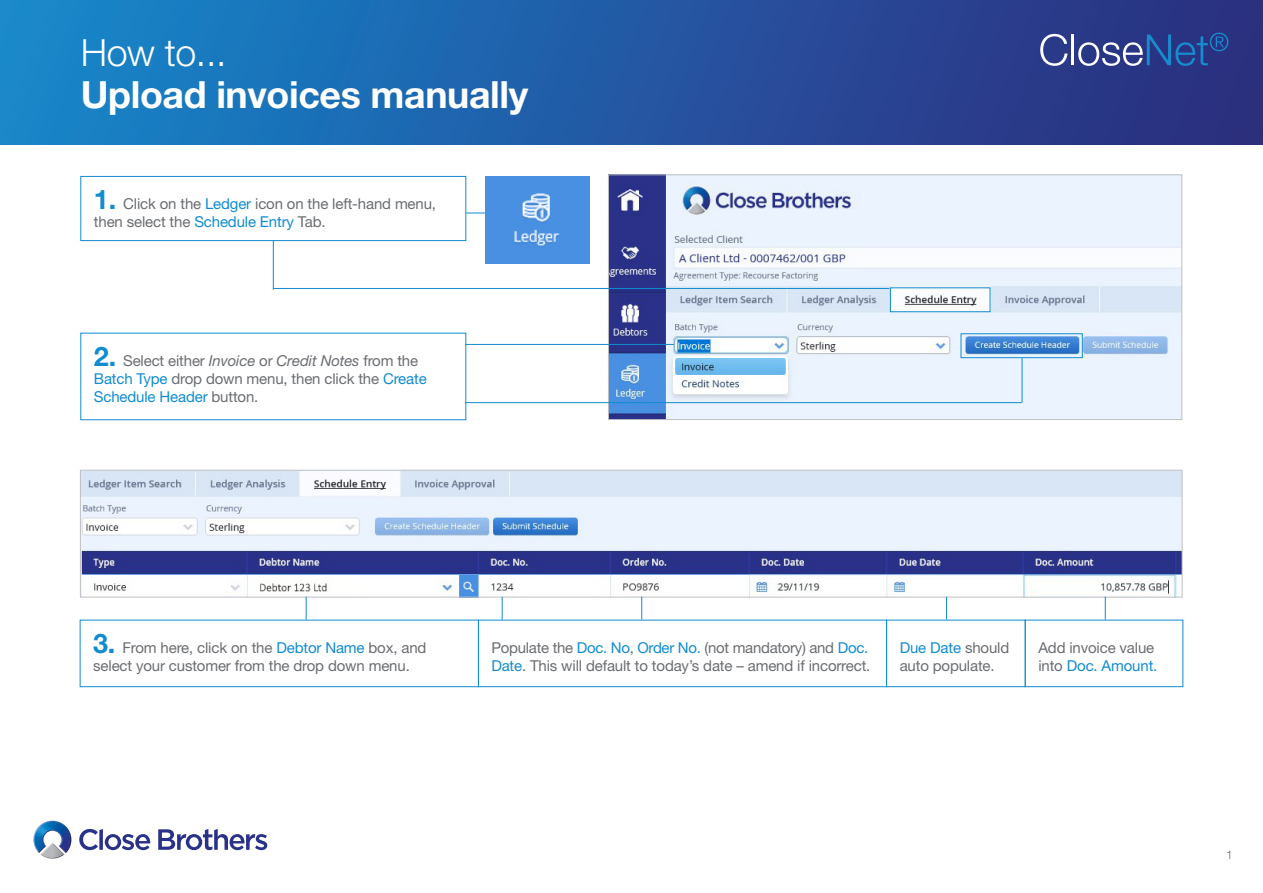
<style>
.page{position:relative;width:1263px;height:893px;background:#fff}
.page>*{position:absolute;margin:0;border:0;box-sizing:border-box;transform-origin:0 0}
.t1{font:700 37.5px "Helvetica Neue LT Std";letter-spacing:-.01em;color:#fff}
.t2{font:300 37.5px "Helvetica Neue LT Std";color:#fff}
.t3{font:15px/18px "Helvetica Neue LT Std";letter-spacing:-.01em;color:#6a6d71}
.t4{font:300 12px "Helvetica Neue LT Std";color:#6a6d71}
.s1{font-weight:700;font-size:27px;color:#118ccf}
.s2{color:#118ccf}
.s3{font-style:italic}
</style>
<div class="page">
<div style="left:0;top:0;width:1263px;height:145px;background:linear-gradient(to right,#1788cc,#2e2a7c)"></div>
<svg style="left:79px;top:829px;width:72px;height:21px"></svg>
<svg style="left:158px;top:829px;width:109px;height:21px"></svg>
<svg style="left:33px;top:821px;width:38px;height:38px"></svg>
<svg style="left:1040px;top:34px;width:27px;height:32px"></svg>
<hr style="left:1071px;top:35px;width:3px;height:30px;background:#fff">
<svg style="left:1078px;top:33px;width:150px;height:33px;background:#3b5499"></svg>
<img style="left:485px;top:176px;width:104px;height:87px">
<img style="left:610px;top:176px;width:570px;height:242px">
<div style="left:608px;top:174px;width:574px;height:246px;border:1px solid #bfc0c3"></div>
<img style="left:82px;top:472px;width:1098px;height:123px">
<div style="left:80px;top:470px;width:1102px;height:127px;border:1px solid #bfc0c3"></div>
<svg style="left:466px;top:213px;width:19px;height:1px"></svg>
<hr style="left:273px;top:288px;width:616px;height:1px;background:#118ccf">
<div style="left:80px;top:176px;width:386px;height:65px;border:1px solid #118ccf"></div>
<div style="left:80px;top:620px;width:399px;height:67px;border:1px solid #118ccf"></div>
<div style="left:478px;top:620px;width:409px;height:67px;border:1px solid #118ccf"></div>
<div style="left:886px;top:620px;width:139px;height:67px;border:1px solid #118ccf"></div>
<div style="left:1025px;top:620px;width:158px;height:67px;border:1px solid #118ccf"></div>
<div style="left:890px;top:287px;width:100px;height:25px;border:1px solid #118ccf"></div>
<hr style="left:273px;top:240px;width:1px;height:50px;background:#118ccf">
<hr style="left:465px;top:344px;width:209px;height:1px;background:#118ccf">
<hr style="left:465px;top:402px;width:557px;height:1px;background:#118ccf">
<div style="left:961px;top:333px;width:122px;height:25px;border:1px solid #118ccf"></div>
<hr style="left:1022px;top:358px;width:1px;height:44px;background:#118ccf">
<svg style="left:306px;top:597px;width:1px;height:23px"></svg>
<svg style="left:502px;top:597px;width:1px;height:23px"></svg>
<svg style="left:641px;top:597px;width:1px;height:23px"></svg>
<svg style="left:946px;top:597px;width:1px;height:23px"></svg>
<svg style="left:1105px;top:597px;width:1px;height:23px"></svg>
<h1 class="t2" style="left:81px;top:29px;width:147px">How to...</h1>
<h1 class="t1" style="left:81px;top:71px;width:449px">Upload invoices manually</h1>
<p class="t3" style="left:94px;top:194px;width:344px"><span class="s1">1.</span> Click on the <span class="s2">Ledger</span> icon on the left-hand menu, then select the <span class="s2">Schedule Entry</span> Tab.</p>
<p class="t3" style="left:94px;top:351px;width:334px"><span class="s1">2.</span> Select either <span class="s3">Invoice</span> or <span class="s3">Credit Notes</span> from the<br><span class="s2">Batch Type</span> drop down menu, then click the <span class="s2">Create<br>Schedule Header</span> button.</p>
<p class="t3" style="left:93px;top:638px;width:335px"><span class="s1">3.</span> From here, click on the <span class="s2">Debtor Name</span> box, and select your customer from the drop down menu.</p>
<p class="t3" style="left:492px;top:638px;width:380px">Populate the <span class="s2">Doc. No</span>, <span class="s2">Order No.</span> (not mandatory) and <span class="s2">Doc.<br>Date</span>. This will default to today’s date – amend if incorrect.</p>
<p class="t3" style="left:900px;top:638px;width:111px"><span class="s2">Due Date</span> should auto populate.</p>
<p class="t3" style="left:1038px;top:638px;width:121px">Add invoice value into <span class="s2">Doc. Amount.</span></p>
<p class="t4" style="left:1226px;top:847px;width:8px">1</p>
</div>
